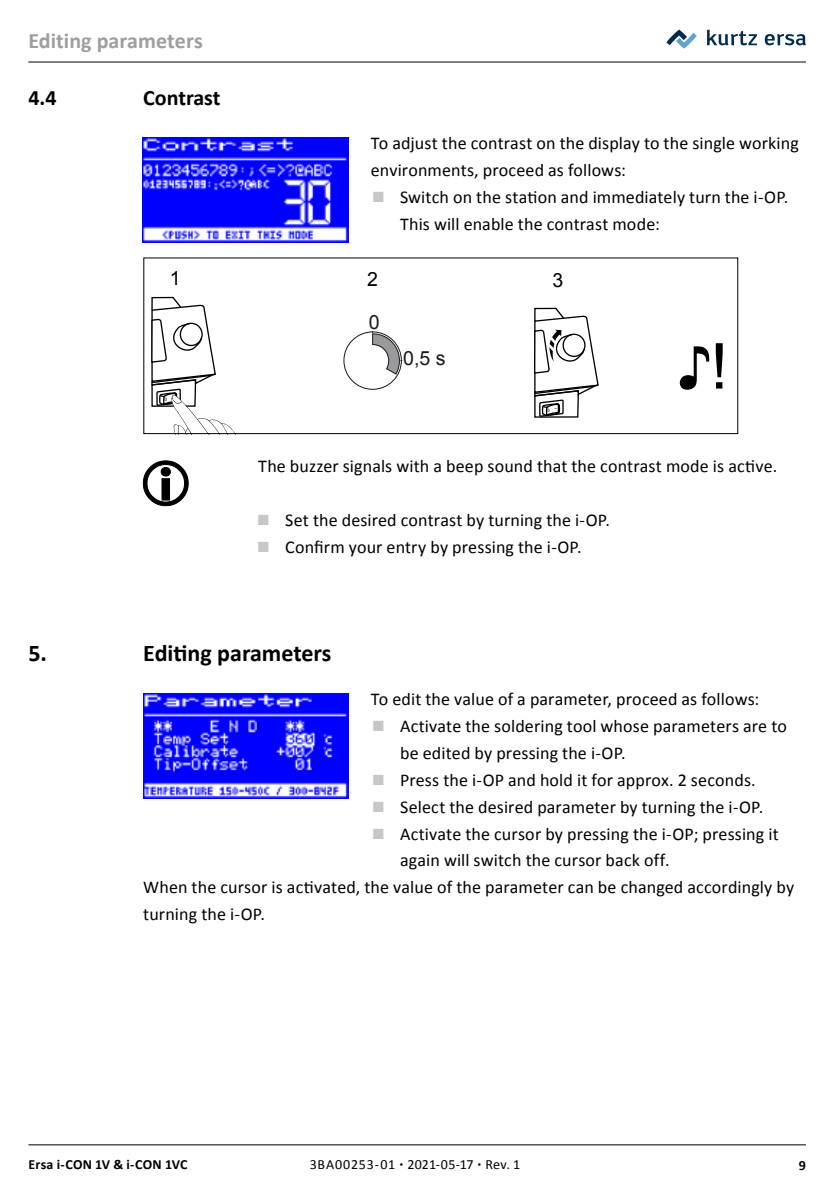
<style>
.page{position:relative;width:840px;height:1191px;background:#fff}
.page>*{position:absolute;margin:0;border:0;box-sizing:border-box;transform-origin:0 0}
.t1{font:63.4px "Arial";color:#000}
.t2{font:700 24px "Calibri";color:#000}
.t3{font:700 22px "Calibri";color:#9c9e9f}
.t4{font:700 22px "Calibri";color:#000}
.t5{font:19.6px "Arial";color:#1b171b}
.t6{font:19.6px "Arial";color:#000}
.t7{font:18px/27px "Calibri";letter-spacing:.005em;color:#000}
.t8{font:14px "Calibri";letter-spacing:.045em;color:#000}
.t9{font:700 14px "Calibri";letter-spacing:.015em;color:#000}
.s1{font-family:"Arial";font-size:22px;color:#c6c7c8}
.s2{font-size:8px}
</style>
<div class="page">
<svg style="left:707px;top:30px;width:49px;height:15px"></svg>
<svg style="left:764px;top:34px;width:41px;height:11px"></svg>
<svg style="left:666px;top:29px;width:30px;height:20px"></svg>
<hr style="left:28px;top:62px;width:777px;height:1px;background:#000">
<hr style="left:28px;top:1144px;width:777px;height:1px;background:#000">
<img style="left:142px;top:138px;width:206px;height:105px">
<div style="left:343px;top:331px;width:58px;height:58px;border:1px solid #1b171b;border-radius:50%"></div>
<svg style="left:372px;top:331px;width:30px;height:44px"></svg>
<div style="left:143px;top:257px;width:594px;height:177px;border:1px solid #000"></div>
<svg style="left:143px;top:461px;width:45px;height:45px"></svg>
<img style="left:143px;top:693px;width:205px;height:105px">
<svg style="left:150px;top:296px;width:93px;height:138px"></svg>
<svg style="left:534px;top:307px;width:65px;height:111px"></svg>
<p class="t3" style="left:28px;top:27px;width:176px">Editing parameters</p>
<p class="t4" style="left:28px;top:84px;width:30px">4.4</p>
<p class="t4" style="left:143px;top:84px;width:79px">Contrast</p>
<p class="t7" style="left:370px;top:130px;width:429px">To adjust the contrast on the display to the single working environments, proceed as follows:</p>
<p class="t7" style="left:400px;top:183px;width:389px;text-indent:-28px"><span class="s1">■</span> Switch on the station and immediately turn the i-OP.<br>This will enable the contrast mode:</p>
<p class="t6" style="left:170px;top:265px;width:12px">1</p>
<p class="t6" style="left:367px;top:266px;width:12px">2</p>
<p class="t5" style="left:368px;top:309px;width:12px">0</p>
<p class="t5" style="left:403px;top:346px;width:44px">0,5 s</p>
<p class="t6" style="left:552px;top:267px;width:12px">3</p>
<h1 class="t1" style="left:678px;top:325px;width:51px">♪!</h1>
<p class="t7" style="left:258px;top:453px;width:520px">The buzzer signals with a beep sound that the contrast mode is active.</p>
<p class="t7" style="left:257px;top:507px;width:354px"><span class="s1">■</span> Set the desired contrast by turning the i-OP.</p>
<p class="t7" style="left:257px;top:533px;width:326px"><span class="s1">■</span> Confirm your entry by pressing the i-OP.</p>
<h2 class="t2" style="left:28px;top:637px;width:20px">5.</h2>
<h2 class="t2" style="left:143px;top:637px;width:189px">Editing parameters</h2>
<p class="t7" style="left:370px;top:685px;width:390px">To edit the value of a parameter, proceed as follows:</p>
<p class="t7" style="left:400px;top:712px;width:388px;text-indent:-28px"><span class="s1">■</span> Activate the soldering tool whose parameters are to be edited by pressing the i-OP.</p>
<p class="t7" style="left:371px;top:766px;width:385px"><span class="s1">■</span> Press the i-OP and hold it for approx. 2 seconds.</p>
<p class="t7" style="left:371px;top:793px;width:393px"><span class="s1">■</span> Select the desired parameter by turning the i-OP.</p>
<p class="t7" style="left:371px;top:820px;width:408px"><span class="s1">■</span> Activate the cursor by pressing the i-OP; pressing it</p>
<p class="t7" style="left:400px;top:847px;width:271px">again will switch the cursor back off.</p>
<p class="t7" style="left:143px;top:874px;width:652px">When the cursor is activated, the value of the parameter can be changed accordingly by</p>
<p class="t7" style="left:143px;top:901px;width:123px">turning the i-OP.</p>
<p class="t9" style="left:28px;top:1155px;width:160px">Ersa i-CON 1V &amp; i-CON 1VC</p>
<p class="t8" style="left:310px;top:1155px;width:212px">3BA00253-01 <span class="s2">•</span> 2021-05-17 <span class="s2">•</span> Rev. 1</p>
<p class="t9" style="left:798px;top:1156px;width:9px">9</p>
</div>
